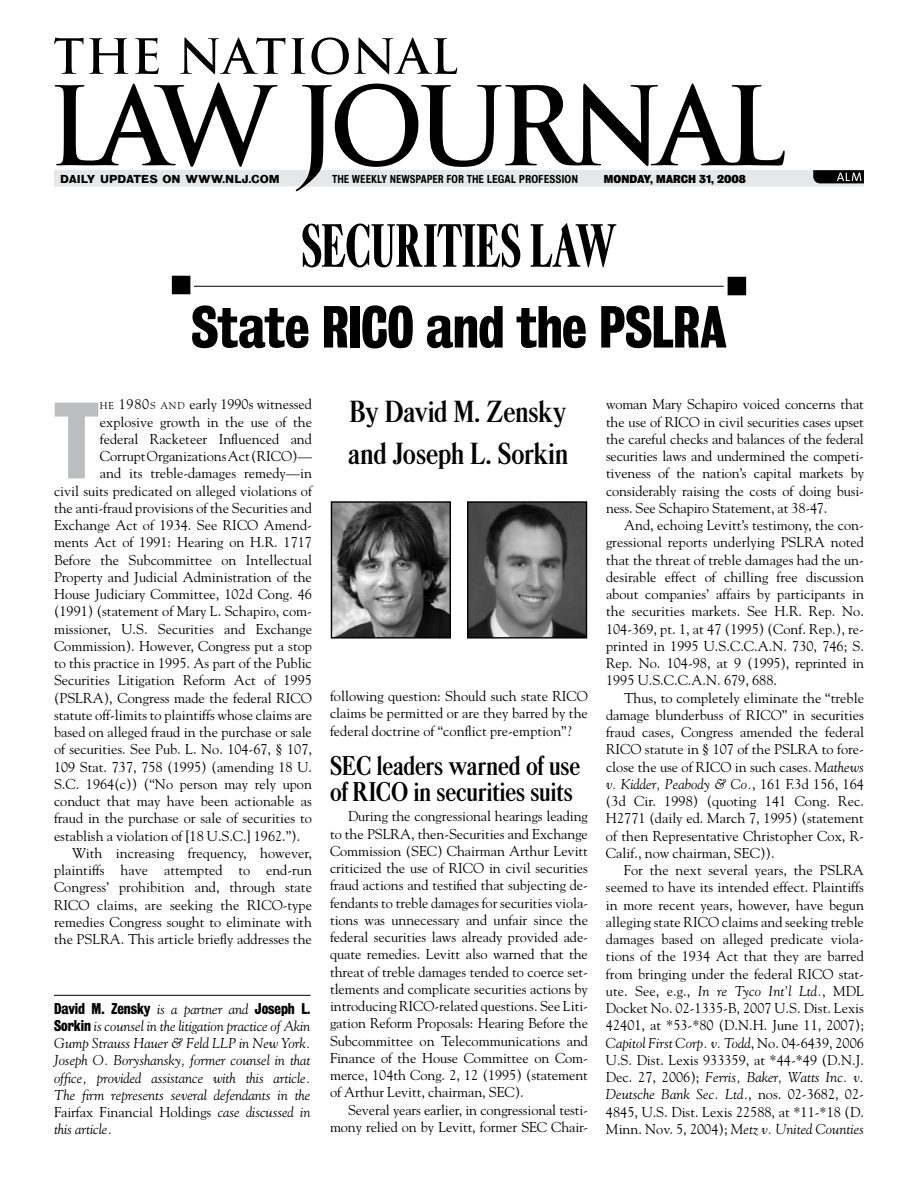
<style>
.page{position:relative;width:918px;height:1188px;background:#fff}
.page>*{position:absolute;margin:0;border:0;box-sizing:border-box;transform-origin:0 0}
.t1{font:700 98.55px "Bureau Grot Cond";color:#bcbdbf}
.t2{font:700 54px "Bureau Grot Cond";letter-spacing:-.015em;color:#000}
.t3{font:700 extra-condensed 54px "Caslon FB";color:#000}
.t4{font:27px/42px "Caslon Condensed";letter-spacing:-.005em;color:#000}
.t5{font:24px/26px "Caslon Condensed";color:#000}
.t6{font:14.25px/17.2px "Goudy";color:#000;text-align:justify}
.t7{font:italic 14.25px/17.2px "Goudy";letter-spacing:-.005em;color:#000;text-align:justify}
.t8{font:700 14.25px "Bureau Grot Cond";letter-spacing:-.005em;color:#000}
.t9{font:10.5px "Bur Grot Five Five";color:#000;scale:.85 1}
.t10{font:10.5px "Bureau Grotesque Seven Nine";color:#000;scale:.9 1}
.t11{font:900 10.5px "Bureau Grot";color:#000;scale:.9 1}
.s1{font-size:10.05px}
.s2{font-family:"Goudy";font-weight:400;font-style:italic}
.s3{font-family:"Bureau Grot Cond";font-weight:700;font-style:normal}
.s4{font-style:normal}
.s5{font-style:italic}
</style>
<div class="page">
<div style="left:54px;top:170px;width:810px;height:16px;background:#e6e7e8"></div>
<svg style="left:55px;top:82px;width:223px;height:85px"></svg>
<svg style="left:296px;top:84px;width:489px;height:107px"></svg>
<svg style="left:135px;top:38px;width:24px;height:36px"></svg>
<svg style="left:180px;top:38px;width:105px;height:36px"></svg>
<svg style="left:54px;top:38px;width:74px;height:36px"></svg>
<svg style="left:291px;top:38px;width:14px;height:36px"></svg>
<svg style="left:311px;top:38px;width:146px;height:37px"></svg>
<svg style="left:813px;top:170px;width:51px;height:13px"></svg>
<hr style="left:194px;top:286px;width:530px;height:1px;background:#000">
<div style="left:172px;top:276px;width:18px;height:18px;background:#000"></div>
<div style="left:728px;top:277px;width:18px;height:18px;background:#000"></div>
<hr style="left:54px;top:995px;width:256px;height:1px;background:#000">
<img style="left:469px;top:503px;width:116px;height:134px">
<div style="left:467px;top:501px;width:120px;height:138px;border:1px solid #000"></div>
<img style="left:333px;top:503px;width:116px;height:134px">
<div style="left:331px;top:501px;width:120px;height:138px;border:1px solid #000"></div>
<p class="t10" style="left:60px;top:173px;width:246px">DAILY UPDATES ON WWW.NLJ.COM</p>
<p class="t9" style="left:332px;top:173px;width:289px">THE WEEKLY NEWSPAPER FOR THE LEGAL PROFESSION</p>
<p class="t11" style="left:604px;top:173px;width:159px">MONDAY, MARCH 31, 2008</p>
<h2 class="t3" style="left:301px;top:214px;width:317px">SECURITIES LAW</h2>
<h2 class="t2" style="left:191px;top:296px;width:537px">State RICO and the PSLRA</h2>
<h1 class="t1" style="left:54px;top:384px;width:46px">T</h1>
<p class="t6" style="left:100px;top:395px;width:214px"><span class="s1">he</span> 1980<span class="s1">s and</span> early 1990s witnessed</p>
<p class="t6" style="left:100px;top:413px;width:214px">explosive growth in the use of the</p>
<p class="t6" style="left:100px;top:430px;width:214px">federal Racketeer Influenced and</p>
<p class="t6" style="left:100px;top:447px;width:214px">Corrupt Organizations Act (RICO)—</p>
<p class="t6" style="left:100px;top:464px;width:214px">and its treble-damages remedy—in</p>
<p class="t6" style="left:54px;top:482px;width:260px">civil suits predicated on alleged violations of</p>
<p class="t6" style="left:54px;top:499px;width:259px">the anti-fraud provisions of the Securities and</p>
<p class="t6" style="left:54px;top:516px;width:260px">Exchange Act of 1934. See RICO Amend-</p>
<p class="t6" style="left:54px;top:533px;width:260px">ments Act of 1991: Hearing on H.R. 1717</p>
<p class="t6" style="left:54px;top:551px;width:259px">Before the Subcommittee on Intellectual</p>
<p class="t6" style="left:54px;top:568px;width:259px">Property and Judicial Administration of the</p>
<p class="t6" style="left:54px;top:585px;width:259px">House Judiciary Committee, 102d Cong. 46</p>
<p class="t6" style="left:54px;top:602px;width:260px">(1991) (statement of Mary L. Schapiro, com-</p>
<p class="t6" style="left:54px;top:620px;width:259px">missioner, U.S. Securities and Exchange</p>
<p class="t6" style="left:54px;top:637px;width:259px">Commission). However, Congress put a stop</p>
<p class="t6" style="left:54px;top:654px;width:259px">to this practice in 1995. As part of the Public</p>
<p class="t6" style="left:54px;top:671px;width:259px">Securities Litigation Reform Act of 1995</p>
<p class="t6" style="left:54px;top:689px;width:259px">(PSLRA), Congress made the federal RICO</p>
<p class="t6" style="left:54px;top:706px;width:260px">statute off-limits to plaintiffs whose claims are</p>
<p class="t6" style="left:54px;top:723px;width:259px">based on alleged fraud in the purchase or sale</p>
<p class="t6" style="left:54px;top:740px;width:259px">of securities. See Pub. L. No. 104-67, § 107,</p>
<p class="t6" style="left:54px;top:758px;width:259px">109 Stat. 737, 758 (1995) (amending 18 U.</p>
<p class="t6" style="left:54px;top:775px;width:260px">S.C. 1964(c)) (“No person may rely upon</p>
<p class="t6" style="left:54px;top:792px;width:259px">conduct that may have been actionable as</p>
<p class="t6" style="left:54px;top:809px;width:259px">fraud in the purchase or sale of securities to</p>
<p class="t6" style="left:54px;top:827px;width:248px">establish a violation of [18 U.S.C.] 1962.”).</p>
<p class="t6" style="left:72px;top:844px;width:241px">With increasing frequency, however,</p>
<p class="t6" style="left:54px;top:861px;width:259px">plaintiffs have attempted to end-run</p>
<p class="t6" style="left:54px;top:878px;width:260px">Congress’ prohibition and, through state</p>
<p class="t6" style="left:54px;top:896px;width:260px">RICO claims, are seeking the RICO-type</p>
<p class="t6" style="left:54px;top:913px;width:259px">remedies Congress sought to eliminate with</p>
<p class="t6" style="left:54px;top:930px;width:259px">the PSLRA. This article briefly addresses the</p>
<p class="t8" style="left:54px;top:1000px;width:258px">David M. Zensky <span class="s2">is a partner and</span> Joseph L.</p>
<p class="t7" style="left:54px;top:1017px;width:258px"><span class="s3">Sorkin</span> is counsel in the litigation practice of Akin Gump Strauss Hauer &amp; Feld LLP in New York.<br>Joseph O. Boryshansky, former counsel in that office, provided assistance with this article.<br>The firm represents several defendants in the <span class="s4">Fairfax Financial Holdings</span> case discussed in this article.</p>
<h3 class="t4" style="left:348px;top:390px;width:221px">By David M. Zensky and Joseph L. Sorkin</h3>
<p class="t6" style="left:330px;top:687px;width:259px">following question: Should such state RICO claims be permitted or are they barred by the federal doctrine of “conflict pre-emption”?</p>
<h3 class="t5" style="left:330px;top:753px;width:252px">SEC leaders warned of use of RICO in securities suits</h3>
<p class="t6" style="left:330px;top:807px;width:260px;text-indent:18px">During the congressional hearings leading to the PSLRA, then-Securities and Exchange Commission (SEC) Chairman Arthur Levitt criticized the use of RICO in civil securities fraud actions and testified that subjecting de&shy;fendants to treble damages for securities viola&shy;tions was unnecessary and unfair since the federal securities laws already provided ade&shy;quate remedies. Levitt also warned that the threat of treble damages tended to coerce set&shy;tlements and complicate securities actions by introducing RICO-related questions. See Liti&shy;gation Reform Proposals: Hearing Before the Subcommittee on Telecommunications and Finance of the House Committee on Com&shy;merce, 104th Cong. 2, 12 (1995) (statement of Arthur Levitt, chairman, SEC).</p>
<p class="t6" style="left:330px;top:1101px;width:260px;text-align:right">Several years earlier, in congressional testi&shy;mony relied on by Levitt, former SEC Chair-</p>
<p class="t6" style="left:606px;top:395px;width:260px">woman Mary Schapiro voiced concerns that the use of RICO in civil securities cases upset the careful checks and balances of the federal securities laws and undermined the competi&shy;tiveness of the nation’s capital markets by considerably raising the costs of doing busi&shy;ness. See Schapiro Statement, at 38-47.</p>
<p class="t6" style="left:606px;top:516px;width:260px;text-indent:18px">And, echoing Levitt’s testimony, the con&shy;gressional reports underlying PSLRA noted that the threat of treble damages had the un&shy;desirable effect of chilling free discussion about companies’ affairs by participants in the securities markets. See H.R. Rep. No.<br>104-369, pt. 1, at 47 (1995) (Conf. Rep.), re&shy;printed in 1995 U.S.C.C.A.N. 730, 746; S.<br>Rep. No. 104-98, at 9 (1995), reprinted in 1995 U.S.C.C.A.N. 679, 688.</p>
<p class="t6" style="left:606px;top:689px;width:260px;text-indent:18px">Thus, to completely eliminate the “treble damage blunderbuss of RICO” in securities fraud cases, Congress amended the federal RICO statute in § 107 of the PSLRA to fore&shy;close the use of RICO in such cases. <span class="s5">Mathews v. Kidder, Peabody &amp; Co.</span>, 161 F.3d 156, 164 (3d Cir. 1998) (quoting 141 Cong. Rec.<br>H2771 (daily ed. March 7, 1995) (statement of then Representative Christopher Cox, R-Calif., now chairman, SEC)).</p>
<p class="t6" style="left:606px;top:861px;width:260px;text-indent:18px">For the next several years, the PSLRA seemed to have its intended effect. Plaintiffs in more recent years, however, have begun alleging state RICO claims and seeking treble damages based on alleged predicate viola&shy;tions of the 1934 Act that they are barred from bringing under the federal RICO stat&shy;ute. See, e.g., <span class="s5">In re Tyco Int’l Ltd.</span>, MDL Docket No. 02-1335-B, 2007 U.S. Dist. Lexis 42401, at *53-*80 (D.N.H. June 11, 2007); <span class="s5">Capitol First Corp. v. Todd</span>, No. 04-6439, 2006<br>U.S. Dist. Lexis 933359, at *44-*49 (D.N.J.<br>Dec. 27, 2006); <span class="s5">Ferris, Baker, Watts Inc. v.<br>Deutsche Bank Sec. Ltd.</span>, nos. 02-3682, 02- 4845, U.S. Dist. Lexis 22588, at *11-*18 (D.<br>Minn. Nov. 5, 2004); <span class="s5">Metz v. United Counties</span></p>
</div>
